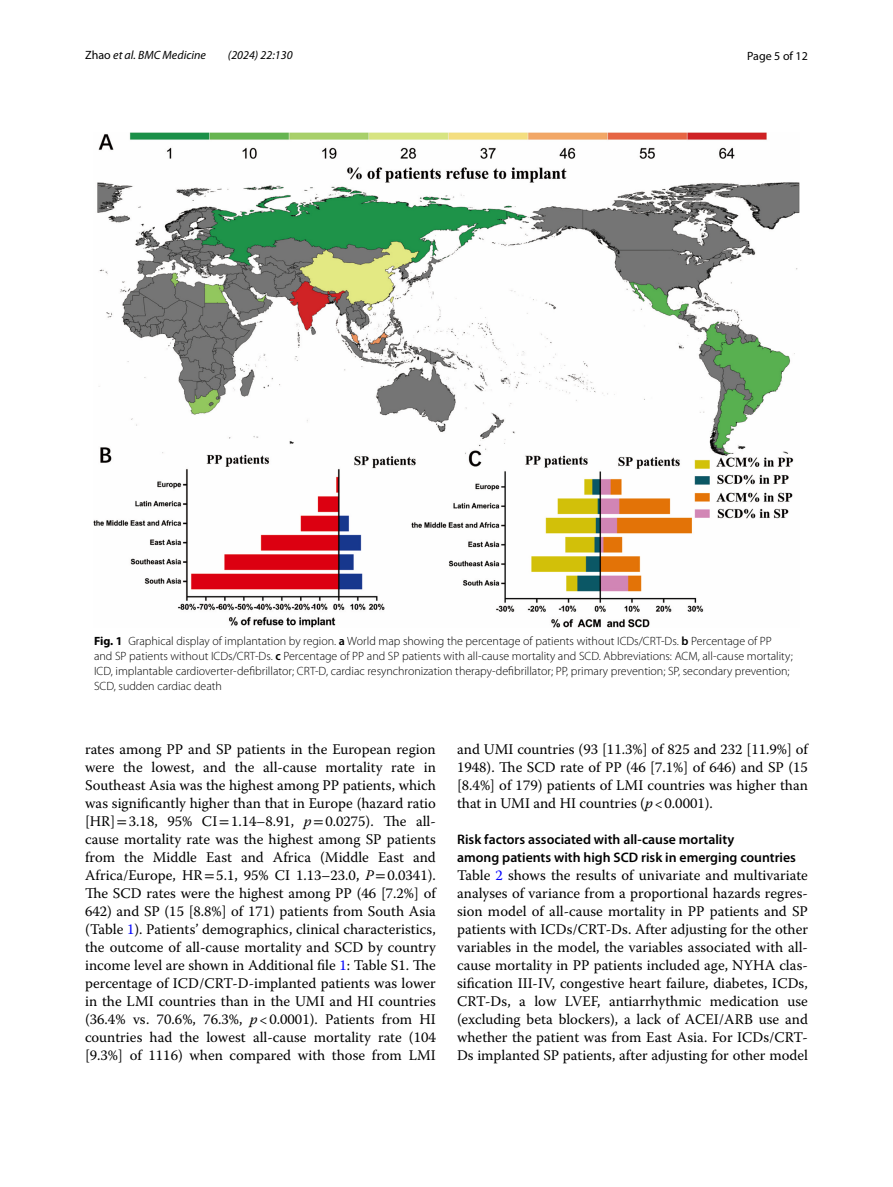
<style>
.page{position:relative;width:893px;height:1187px;background:#fff}
.page>*{position:absolute;margin:0;border:0;box-sizing:border-box;transform-origin:0 0}
.t1{font:14.7px/18px "Warnock Pro";color:#000;text-align:justify}
.t2{font:600 13.8px/18px "Myriad Pro";color:#000}
.t3{font:300 12px/15px "Myriad Pro";color:#000}
.t4{font:italic 12px "Myriad Pro";color:#000}
.t5{font:12px "Myriad Pro";color:#000}
.s1{font-style:normal}
.s2{font-weight:700}
.s3{font-weight:600}
.s4{font-family:"STIX"}
.s5{font-style:italic}
.s6{color:#00f}
</style>
<div class="page">
<img style="left:93px;top:133px;width:707px;height:494px">
<p class="t4" style="left:85px;top:48px;width:123px"><span class="s1">Zhao</span> et al. BMC Medicine</p>
<p class="t4" style="left:228px;top:48px;width:66px">(2024) 22:130</p>
<p class="t5" style="left:747px;top:48px;width:62px">Page 5 of 12</p>
<p class="t3" style="left:94px;top:633px;width:700px"><span class="s2">Fig. 1</span> Graphical display of implantation by region. <span class="s3">a</span> World map showing the percentage of patients without ICDs/CRT-Ds. <span class="s3">b</span> Percentage of PP and SP patients without ICDs/CRT-Ds. <span class="s3">c</span> Percentage of PP and SP patients with all-cause mortality and SCD. Abbreviations: ACM, all-cause mortality; ICD, implantable cardioverter-defibrillator; CRT-D, cardiac resynchronization therapy-defibrillator; PP, primary prevention; SP, secondary prevention; SCD, sudden cardiac death</p>
<p class="t1" style="left:85px;top:739px;width:352px">rates among PP and SP patients in the European region were the lowest, and the all-cause mortality rate in Southeast Asia was the highest among PP patients, which was significantly higher than that in Europe (hazard ratio [HR]<span class="s4">=</span>3.18, 95% CI<span class="s4">=</span>1.14–8.91, <span class="s5">p</span><span class="s4">=</span>0.0275). The all&shy;cause mortality rate was the highest among SP patients from the Middle East and Africa (Middle East and Africa/Europe, HR<span class="s4">=</span>5.1, 95% CI 1.13–23.0, <span class="s5">P</span><span class="s4">=</span>0.0341).<br>The SCD rates were the highest among PP (46 [7.2%] of 642) and SP (15 [8.8%] of 171) patients from South Asia (Table <span class="s6">1</span>). Patients’ demographics, clinical characteristics, the outcome of all-cause mortality and SCD by country income level are shown in Additional file <span class="s6">1</span>: Table S1. The percentage of ICD/CRT-D-implanted patients was lower in the LMI countries than in the UMI and HI countries (36.4% vs. 70.6%, 76.3%, <span class="s5">p</span>&lt;0.0001). Patients from HI countries had the lowest all-cause mortality rate (104 [9.3%] of 1116) when compared with those from LMI</p>
<p class="t1" style="left:457px;top:739px;width:352px">and UMI countries (93 [11.3%] of 825 and 232 [11.9%] of 1948). The SCD rate of PP (46 [7.1%] of 646) and SP (15 [8.4%] of 179) patients of LMI countries was higher than that in UMI and HI countries (<span class="s5">p</span>&lt;0.0001).</p>
<p class="t2" style="left:457px;top:829px;width:340px">Risk factors associated with all‑cause mortality<br>among patients with high SCD risk in emerging countries</p>
<p class="t1" style="left:457px;top:865px;width:352px">Table <span class="s6">2</span> shows the results of univariate and multivariate analyses of variance from a proportional hazards regres&shy;sion model of all-cause mortality in PP patients and SP patients with ICDs/CRT-Ds. After adjusting for the other variables in the model, the variables associated with all&shy;cause mortality in PP patients included age, NYHA clas&shy;sification III-IV, congestive heart failure, diabetes, ICDs, CRT-Ds, a low LVEF, antiarrhythmic medication use (excluding beta blockers), a lack of ACEI/ARB use and whether the patient was from East Asia. For ICDs/CRT-Ds implanted SP patients, after adjusting for other model</p>
</div>
